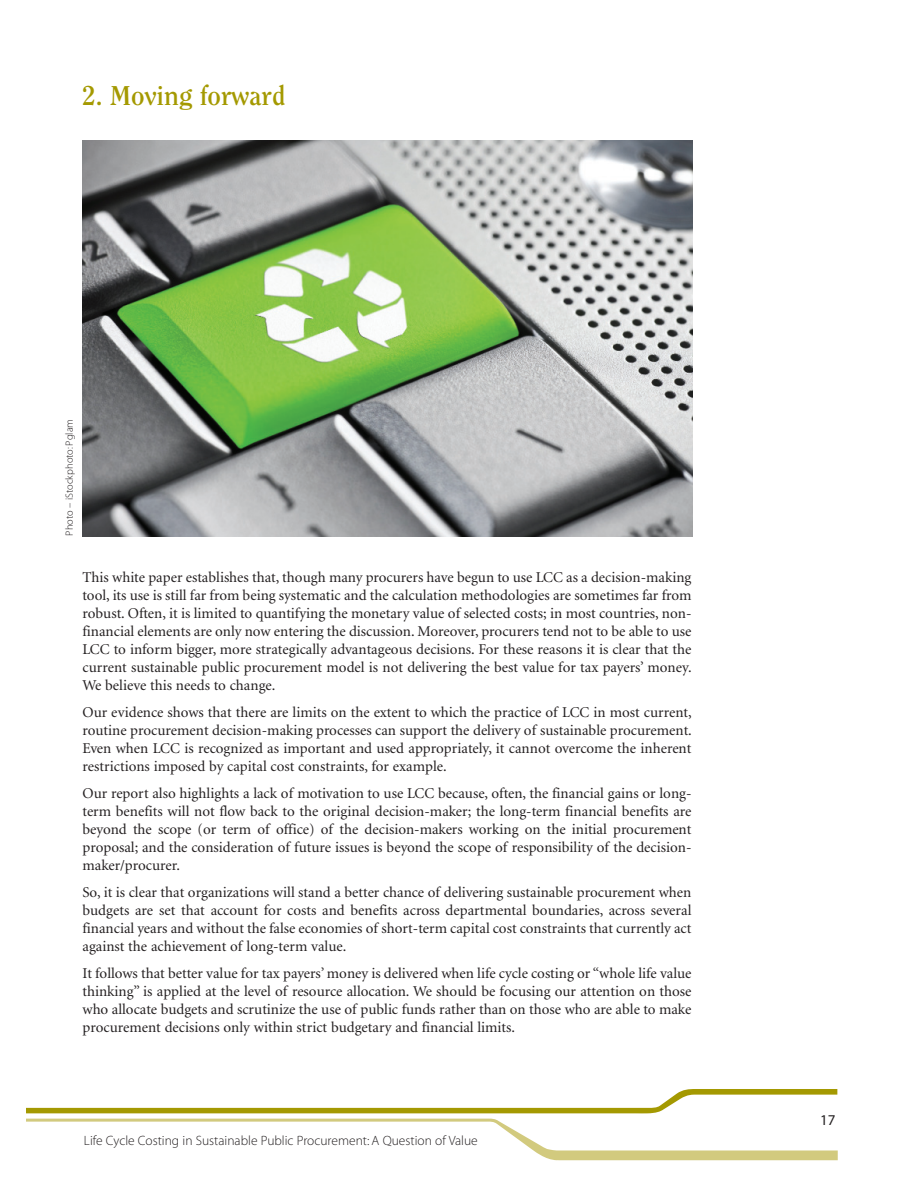
<style>
.page{position:relative;width:918px;height:1188px;background:#fff}
.page>*{position:absolute;margin:0;border:0;box-sizing:border-box;transform-origin:0 0}
.t1{font:700 27px "Clearface";color:#a49901}
.t2{font:15px/18px "Minion";color:#231f20;text-align:justify}
.t3{font:15px "Myriad MM 400 600";color:#231f20}
.t4{font:13.5px "Myriad MM 215 600";color:#231f20}
.t5{font:10.5px "Myriad MM 215 600";color:#231f20}
</style>
<div class="page">
<svg style="left:27px;top:1119px;width:811px;height:41px"></svg>
<svg style="left:27px;top:1089px;width:810px;height:24px"></svg>
<img style="left:83px;top:140px;width:610px;height:396px">
<h1 class="t1" style="left:82px;top:84px;width:205px">2. Moving forward</h1>
<p class="t5" style="left:65px;top:536px;width:118px;rotate:-90deg">Photo – iStockphoto: Pglam</p>
<p class="t2" style="left:82px;top:569px;width:611px">This white paper establishes that, though many procurers have begun to use LCC as a decision-making tool, its use is still far from being systematic and the calculation methodologies are sometimes far from robust. Often, it is limited to quantifying the monetary value of selected costs; in most countries, non&shy;financial elements are only now entering the discussion. Moreover, procurers tend not to be able to use LCC to inform bigger, more strategically advantageous decisions. For these reasons it is clear that the current sustainable public procurement model is not delivering the best value for tax payers’ money.<br>We believe this needs to change.</p>
<p class="t2" style="left:82px;top:704px;width:611px">Our evidence shows that there are limits on the extent to which the practice of LCC in most current, routine procurement decision-making processes can support the delivery of sustainable procurement.<br>Even when LCC is recognized as important and used appropriately, it cannot overcome the inherent restrictions imposed by capital cost constraints, for example.</p>
<p class="t2" style="left:82px;top:785px;width:611px">Our report also highlights a lack of motivation to use LCC because, often, the financial gains or long&shy;term benefits will not flow back to the original decision-maker; the long-term financial benefits are beyond the scope (or term of office) of the decision-makers working on the initial procurement proposal; and the consideration of future issues is beyond the scope of responsibility of the decision&shy;maker/procurer.</p>
<p class="t2" style="left:82px;top:884px;width:611px">So, it is clear that organizations will stand a better chance of delivering sustainable procurement when budgets are set that account for costs and benefits across departmental boundaries, across several financial years and without the false economies of short-term capital cost constraints that currently act against the achievement of long-term value.</p>
<p class="t2" style="left:82px;top:965px;width:611px">It follows that better value for tax payers’ money is delivered when life cycle costing or “whole life value thinking” is applied at the level of resource allocation. We should be focusing our attention on those who allocate budgets and scrutinize the use of public funds rather than on those who are able to make procurement decisions only within strict budgetary and financial limits.</p>
<p class="t4" style="left:84px;top:1136px;width:395px">Life Cycle Costing in Sustainable Public Procurement: A Question of Value</p>
<p class="t3" style="left:820px;top:1115px;width:17px">17</p>
</div>
